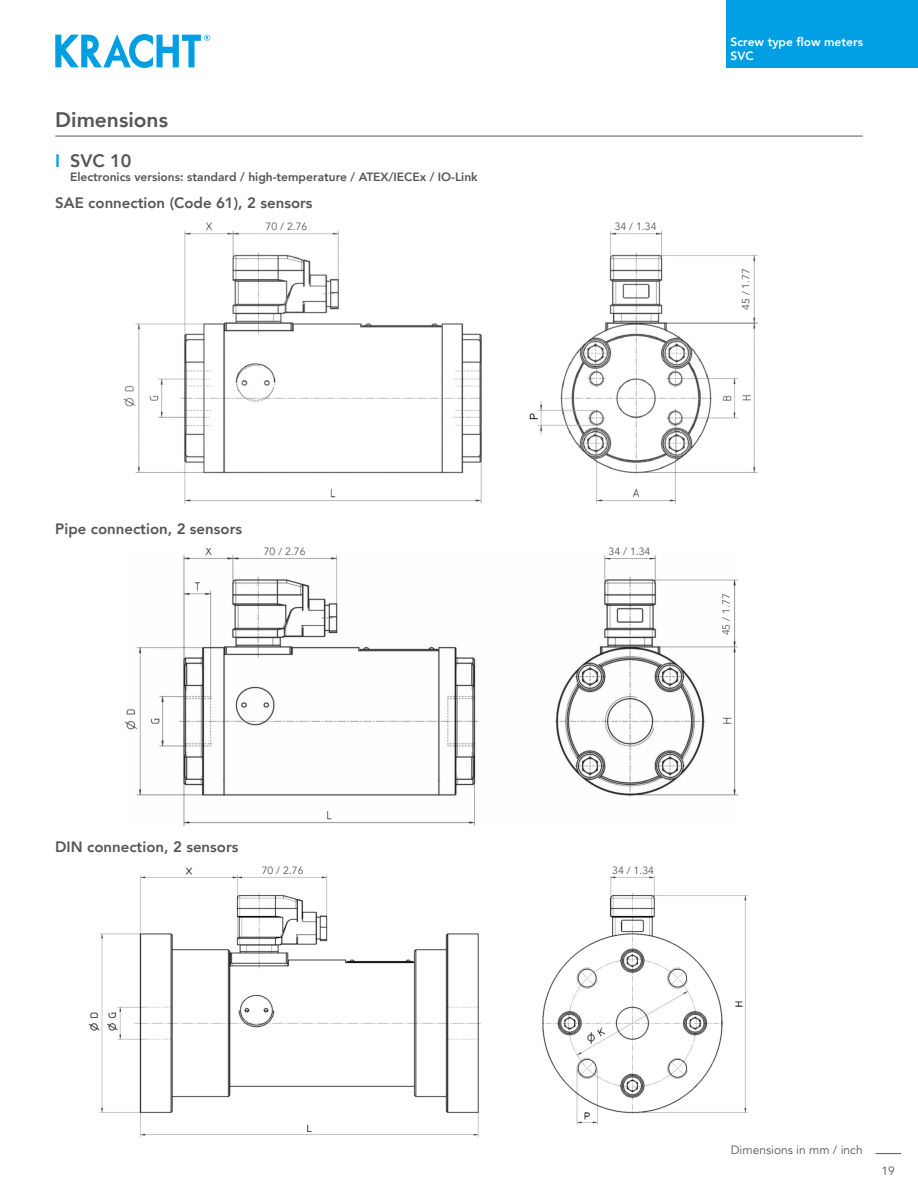
<style>
.page{position:relative;width:918px;height:1188px;background:#fff}
.page>*{position:absolute;margin:0;border:0;box-sizing:border-box;transform-origin:0 0}
.t1{font:800 21px "Avenir";color:#565655}
.t2{font:800 18px "Avenir";color:#565655}
.t3{font:800 15px "Avenir";color:#565655}
.t4{font:800 12px "Avenir";color:#565655}
.t5{font:800 12px/14.4px "Avenir";color:#fff}
.t6{font:12px "Avenir";color:#565655}
.t7{font:10.5px "Avenir";color:#565655}
.s1{color:#009ee3}
</style>
<div class="page">
<svg style="left:875px;top:1153px;width:26px;height:1px"></svg>
<svg style="left:55px;top:34px;width:155px;height:34px"></svg>
<hr style="left:55px;top:136px;width:808px;height:1px;background:#565655">
<div style="left:726px;top:0;width:192px;height:68px;background:#009ee3"></div>
<img style="left:88px;top:867px;width:393px;height:271px">
<img style="left:541px;top:876px;width:207px;height:249px">
<div style="left:259px;top:863px;width:47px;height:13px;background:#fff"></div>
<img style="left:125px;top:548px;width:612px;height:278px">
<div style="left:261px;top:545px;width:47px;height:12px;background:#fff"></div>
<div style="left:606px;top:545px;width:47px;height:12px;background:#fff"></div>
<div style="left:719px;top:591px;width:13px;height:47px;background:#fff"></div>
<img style="left:123px;top:222px;width:635px;height:282px">
<div style="left:263px;top:220px;width:47px;height:13px;background:#fff"></div>
<div style="left:612px;top:219px;width:47px;height:13px;background:#fff"></div>
<div style="left:739px;top:265px;width:13px;height:48px;background:#fff"></div>
<h1 class="t1" style="left:55px;top:104px;width:114px">Dimensions</h1>
<p class="t2" style="left:55px;top:147px;width:78px"><span class="s1">I</span> SVC 10</p>
<p class="t4" style="left:70px;top:168px;width:409px">Electronics versions: standard / high-temperature / ATEX/IECEx / IO-Link</p>
<p class="t3" style="left:55px;top:192px;width:259px">SAE connection (Code 61), 2 sensors</p>
<p class="t7" style="left:266px;top:220px;width:43px">70 / 2.76</p>
<p class="t7" style="left:615px;top:220px;width:43px">34 / 1.34</p>
<p class="t5" style="left:731px;top:35px;width:134px">Screw type flow meters<br>SVC</p>
<p class="t7" style="left:740px;top:310px;width:43px;rotate:-90deg">45 / 1.77</p>
<p class="t3" style="left:55px;top:517px;width:188px">Pipe connection, 2 sensors</p>
<p class="t7" style="left:264px;top:545px;width:43px">70 / 2.76</p>
<p class="t7" style="left:609px;top:545px;width:43px">34 / 1.34</p>
<p class="t7" style="left:720px;top:635px;width:43px;rotate:-90deg">45 / 1.77</p>
<p class="t3" style="left:55px;top:836px;width:185px">DIN connection, 2 sensors</p>
<p class="t7" style="left:262px;top:864px;width:43px">70 / 2.76</p>
<p class="t7" style="left:612px;top:864px;width:43px">34 / 1.34</p>
<p class="t6" style="left:731px;top:1143px;width:134px">Dimensions in mm / inch</p>
<p class="t6" style="left:882px;top:1164px;width:15px">19</p>
</div>
